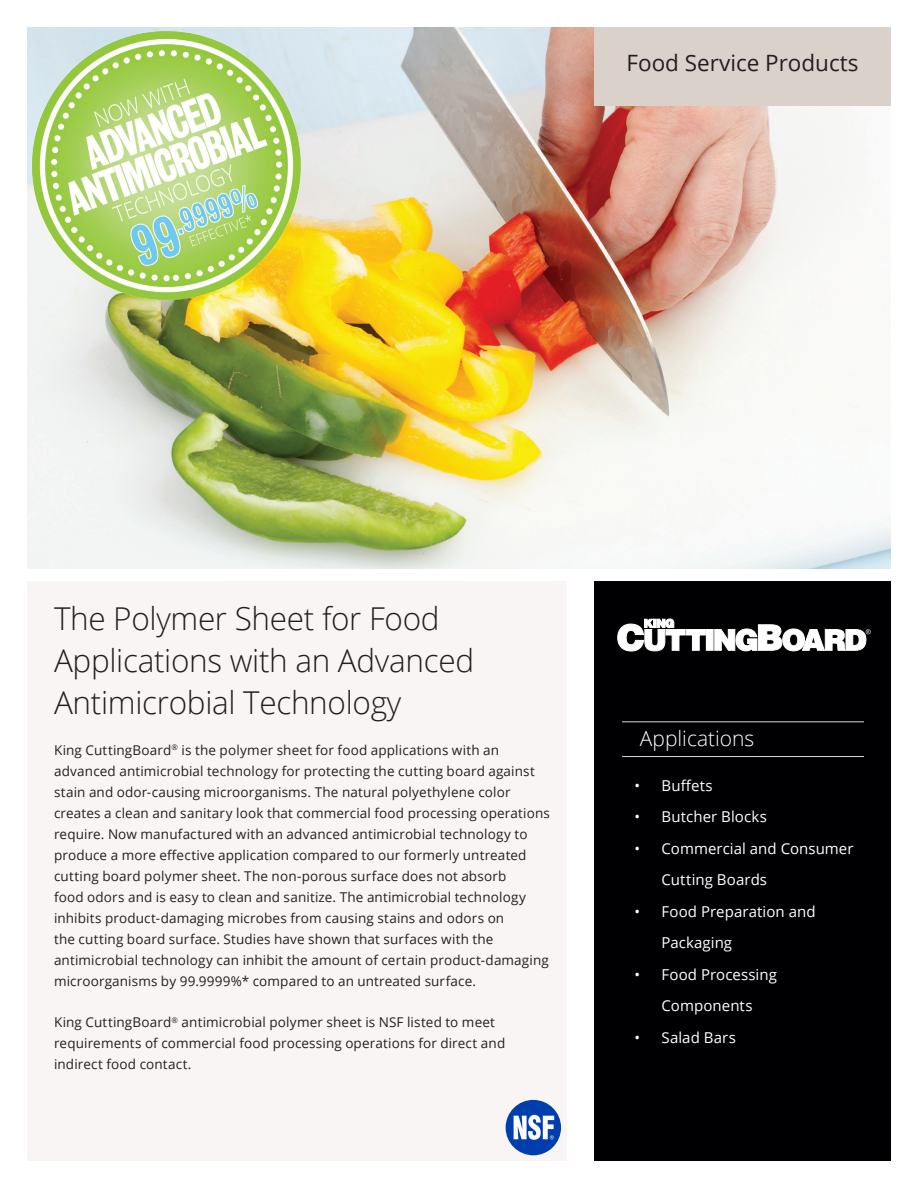
<style>
.page{position:relative;width:918px;height:1188px;background:#fff}
.page>*{position:absolute;margin:0;border:0;box-sizing:border-box;transform-origin:0 0}
.t1{font:300 31.5px/42px "Open Sans";letter-spacing:-.01em;color:#231f20}
.t2{font:22.5px "Open Sans";color:#231f20}
.t3{font:300 21px "Open Sans";color:#fff}
.t4{font:15px/31.5px "Open Sans";letter-spacing:.005em;color:#fff}
.t5{font:13.5px/21px "Open Sans";letter-spacing:.01em;color:#231f20}
</style>
<div class="page">
<div style="left:27px;top:582px;width:540px;height:579px;background:#faf5f5"></div>
<img style="left:27px;top:27px;width:864px;height:542px">
<div style="left:594px;top:27px;width:297px;height:79px;background:#dad1cb"></div>
<div style="left:594px;top:582px;width:297px;height:579px;background:#000002"></div>
<hr style="left:622px;top:756px;width:242px;height:1px;background:#dcd8d7">
<hr style="left:622px;top:721px;width:242px;height:1px;background:#dcd8d7">
<svg style="left:617px;top:619px;width:89px;height:33px"></svg>
<div style="left:706px;top:630px;width:7px;height:20px;background:#fff"></div>
<div style="left:706px;top:629px;width:8px;height:22px;border:1px solid #fff"></div>
<svg style="left:714px;top:624px;width:157px;height:28px"></svg>
<div style="left:506px;top:1100px;width:55px;height:55px;background:#003eaf;border-radius:50%"></div>
<svg style="left:514px;top:1115px;width:40px;height:25px"></svg>
<img style="left:32px;top:31px;width:270px;height:270px">
<p class="t2" style="left:626px;top:47px;width:234px">Food Service Products</p>
<p class="t1" style="left:54px;top:596px;width:422px">The Polymer Sheet for Food<br>Applications with an Advanced<br>Antimicrobial Technology</p>
<p class="t5" style="left:54px;top:739px;width:497px">King CuttingBoard<sup>®</sup> is the polymer sheet for food applications with an advanced antimicrobial technology for protecting the cutting board against stain and odor-causing microorganisms. The natural polyethylene color creates a clean and sanitary look that commercial food processing operations require. Now manufactured with an advanced antimicrobial technology to produce a more effective application compared to our formerly untreated cutting board polymer sheet. The non-porous surface does not absorb<br>food odors and is easy to clean and sanitize. The antimicrobial technology inhibits product-damaging microbes from causing stains and odors on<br>the cutting board surface. Studies have shown that surfaces with the antimicrobial technology can inhibit the amount of certain product-damaging microorganisms by 99.9999%* compared to an untreated surface.</p>
<p class="t5" style="left:54px;top:1011px;width:453px">King CuttingBoard<sup>®</sup> antimicrobial polymer sheet is NSF listed to meet requirements of commercial food processing operations for direct and indirect food contact.</p>
<p class="t3" style="left:640px;top:724px;width:116px">Applications</p>
<p class="t4" style="left:634px;top:769px;width:80px">• Buffets</p>
<p class="t4" style="left:634px;top:801px;width:134px">• Butcher Blocks</p>
<p class="t4" style="left:662px;top:832px;width:194px;text-indent:-27px">• Commercial and Consumer<br>Cutting Boards</p>
<p class="t4" style="left:662px;top:895px;width:156px;text-indent:-27px">• Food Preparation and<br>Packaging</p>
<p class="t4" style="left:634px;top:958px;width:144px;text-align:center">• Food Processing<br>Components</p>
<p class="t4" style="left:634px;top:1021px;width:103px">• Salad Bars</p>
</div>
